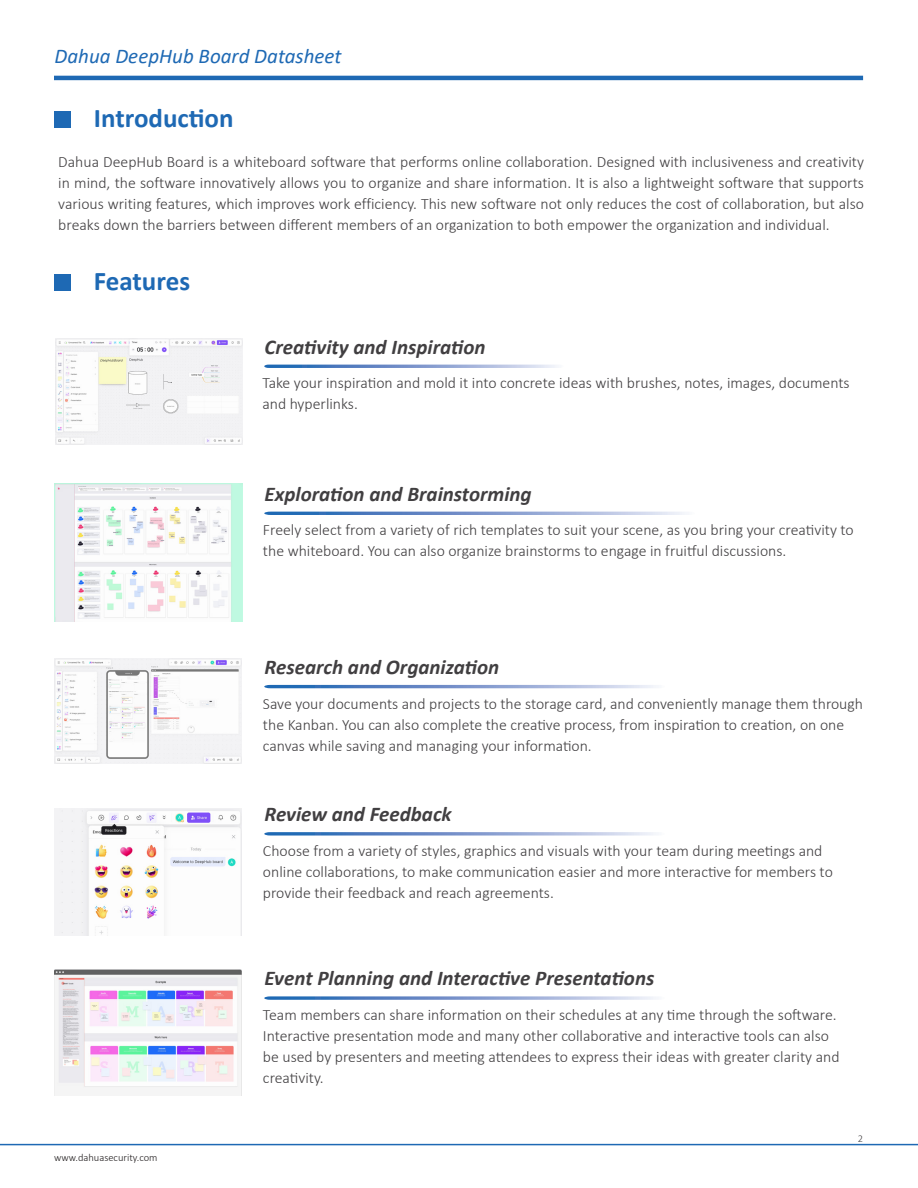
<style>
.page{position:relative;width:918px;height:1188px;background:#fff}
.page>*{position:absolute;margin:0;border:0;box-sizing:border-box;transform-origin:0 0}
.t1{font:700 27px "Calibri";color:#1e69b4}
.t2{font:italic 700 21px "Calibri";color:#413f41}
.t3{font:italic 21px "Calibri";color:#1e69b4}
.t4{font:300 15.75px/21px "Calibri";color:#413f41}
.t5{font:300 10.5px "Calibri";color:#231f20}
.t6{font:300 10.5px "Calibri";color:#413f41}
</style>
<div class="page">
<div style="left:54px;top:274px;width:17px;height:17px;background:#1e69b4"></div>
<div style="left:54px;top:111px;width:17px;height:17px;background:#1e69b4"></div>
<svg style="left:264px;top:365px;width:293px;height:3px"></svg>
<svg style="left:264px;top:512px;width:421px;height:3px"></svg>
<hr style="left:0;top:1144px;width:918px;height:1px;background:#1e69b4">
<hr style="left:54px;top:76px;width:809px;height:4px;background:#1e69b4">
<img style="left:56px;top:339px;width:186px;height:105px">
<img style="left:54px;top:484px;width:189px;height:137px">
<img style="left:54px;top:658px;width:188px;height:106px">
<svg style="left:264px;top:685px;width:392px;height:3px"></svg>
<svg style="left:264px;top:832px;width:392px;height:4px;background:#90abd5"></svg>
<svg style="left:264px;top:996px;width:392px;height:4px;background:#90abd5"></svg>
<img style="left:54px;top:809px;width:188px;height:127px">
<img style="left:54px;top:970px;width:188px;height:125px">
<p class="t3" style="left:55px;top:41px;width:289px">Dahua DeepHub Board Datasheet</p>
<p class="t1" style="left:94px;top:99px;width:141px">Introduction</p>
<p class="t4" style="left:58px;top:151px;width:807px;text-align:justify">Dahua DeepHub Board is a whiteboard software that performs online collaboration. Designed with inclusiveness and creativity in mind, the software innovatively allows you to organize and share information. It is also a lightweight software that supports various writing features, which improves work efficiency. This new software not only reduces the cost of collaboration, but also breaks down the barriers between different members of an organization to both empower the organization and individual.</p>
<p class="t1" style="left:94px;top:262px;width:98px">Features</p>
<p class="t5" style="left:54px;top:1151px;width:105px">www.dahuasecurity.com</p>
<p class="t2" style="left:265px;top:332px;width:222px">Creativity and Inspiration</p>
<p class="t4" style="left:262px;top:372px;width:589px">Take your inspiration and mold it into concrete ideas with brushes, notes, images, documents and hyperlinks.</p>
<p class="t2" style="left:265px;top:479px;width:269px">Exploration and Brainstorming</p>
<p class="t4" style="left:263px;top:519px;width:592px">Freely select from a variety of rich templates to suit your scene, as you bring your creativity to the whiteboard. You can also organize brainstorms to engage in fruitful discussions.</p>
<p class="t2" style="left:265px;top:652px;width:236px">Research and Organization</p>
<p class="t4" style="left:263px;top:693px;width:602px">Save your documents and projects to the storage card, and conveniently manage them through the Kanban. You can also complete the creative process, from inspiration to creation, on one canvas while saving and managing your information.</p>
<p class="t2" style="left:265px;top:799px;width:189px">Review and Feedback</p>
<p class="t4" style="left:263px;top:840px;width:571px">Choose from a variety of styles, graphics and visuals with your team during meetings and online collaborations, to make communication easier and more interactive for members to provide their feedback and reach agreements.</p>
<p class="t2" style="left:265px;top:964px;width:391px">Event Planning and Interactive Presentations</p>
<p class="t4" style="left:263px;top:1004px;width:578px">Team members can share information on their schedules at any time through the software.<br>Interactive presentation mode and many other collaborative and interactive tools can also be used by presenters and meeting attendees to express their ideas with greater clarity and creativity.</p>
<p class="t6" style="left:858px;top:1132px;width:7px">2</p>
</div>
